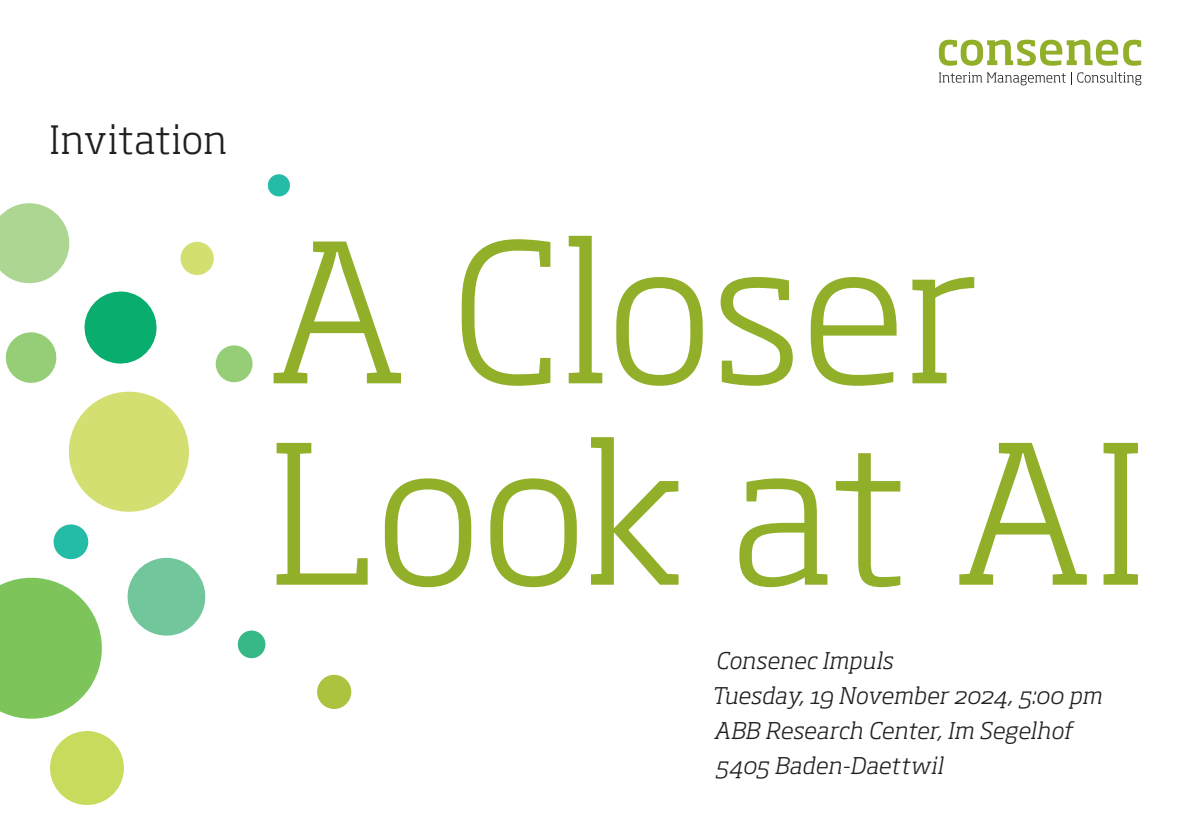
<style>
.page{position:relative;width:1191px;height:824px;background:#fff}
.page>*{position:absolute;margin:0;border:0;box-sizing:border-box;transform-origin:0 0}
.t1{font:300 190.75px/201.2px "Soho Pro";color:#92af2a}
.t2{font:300 38.5px "Soho Pro";letter-spacing:.005em;color:#231f20}
.t3{font:italic 300 22.75px/35px "Soho Pro";letter-spacing:.01em;color:#231f20}
</style>
<div class="page">
<svg style="left:0;top:577px;width:102px;height:142px"></svg>
<svg style="left:68px;top:391px;width:121px;height:121px"></svg>
<svg style="left:127px;top:557px;width:79px;height:79px"></svg>
<svg style="left:0;top:203px;width:70px;height:81px"></svg>
<svg style="left:237px;top:630px;width:29px;height:28px"></svg>
<svg style="left:267px;top:174px;width:23px;height:23px"></svg>
<svg style="left:84px;top:291px;width:73px;height:73px"></svg>
<svg style="left:50px;top:731px;width:74px;height:74px"></svg>
<svg style="left:5px;top:332px;width:52px;height:51px"></svg>
<svg style="left:180px;top:241px;width:34px;height:34px"></svg>
<svg style="left:53px;top:524px;width:36px;height:36px"></svg>
<svg style="left:317px;top:674px;width:35px;height:35px"></svg>
<svg style="left:215px;top:345px;width:38px;height:38px"></svg>
<svg style="left:939px;top:40px;width:202px;height:26px"></svg>
<svg style="left:939px;top:72px;width:126px;height:13px"></svg>
<svg style="left:1071px;top:72px;width:70px;height:13px"></svg>
<h2 class="t2" style="left:50px;top:110px;width:179px">Invitation</h2>
<h1 class="t1" style="left:268px;top:196px;width:880px">A Closer<br>Look at AI</h1>
<p class="t3" style="left:712px;top:641px;width:391px">Consenec Impuls<br>Tuesday, 19 November 2024, 5:00 pm<br>ABB Research Center, Im Segelhof<br>5405 Baden-Daettwil</p>
</div>
